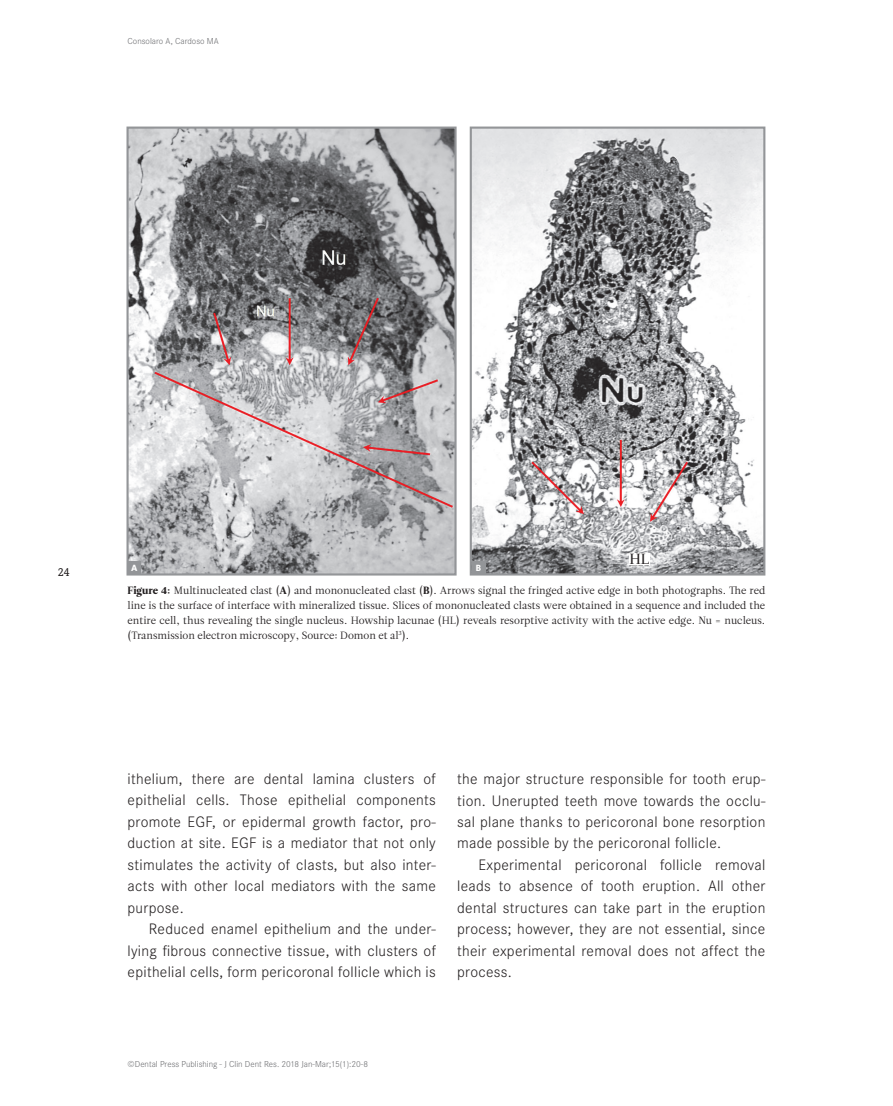
<style>
.page{position:relative;width:893px;height:1106px;background:#fff}
.page>*{position:absolute;margin:0;border:0;box-sizing:border-box;transform-origin:0 0}
.t1{font:300 15.75px/21.5px "Corporate STOT";letter-spacing:.02em;color:#231f20;text-align:justify}
.t2{font:14.7px "Leitura Roman 2";color:#231f20}
.t3{font:500 12px "Corporate ETOT";color:#231f20}
.t4{font:10.5px/15px "Leitura Roman 1";color:#231f20;text-align:justify}
.t5{font:300 9px "Corporate STOT";color:#6c6d70}
.t6{font:700 9px "Whitney";color:#fff}
.s1{font-family:"Leitura Roman 4"}
</style>
<div class="page">
<img style="left:129px;top:129px;width:325px;height:443px">
<div style="left:126px;top:126px;width:331px;height:449px;border:2px solid #939598"></div>
<img style="left:473px;top:129px;width:289px;height:443px">
<div style="left:470px;top:126px;width:295px;height:449px;border:2px solid #939598"></div>
<div style="left:128px;top:561px;width:13px;height:13px;background:#939598"></div>
<div style="left:472px;top:561px;width:13px;height:13px;background:#939598"></div>
<div style="left:629px;top:553px;width:21px;height:11px;background:#fff"></div>
<p class="t5" style="left:128px;top:36px;width:93px">Consolaro A, Cardoso MA</p>
<p class="t3" style="left:58px;top:565px;width:13px">24</p>
<p class="t6" style="left:131px;top:561px;width:8px">A</p>
<p class="t6" style="left:476px;top:561px;width:7px">B</p>
<p class="t2" style="left:629px;top:550px;width:21px">HL</p>
<p class="t4" style="left:128px;top:582px;width:639px"><span class="s1">Figure 4:</span> Multinucleated clast (<span class="s1">A</span>) and mononucleated clast (<span class="s1">B</span>). Arrows signal the fringed active edge in both photographs. The red line is the surface of interface with mineralized tissue. Slices of mononucleated clasts were obtained in a sequence and included the entire cell, thus revealing the single nucleus. Howship lacunae (HL) reveals resorptive activity with the active edge. Nu = nucleus. (Transmission electron microscopy, Source: Domon et al<sup>3</sup>).</p>
<p class="t1" style="left:128px;top:768px;width:310px">ithelium, there are dental lamina clusters of epithelial cells. Those epithelial components promote EGF, or epidermal growth factor, pro&shy;duction at site. EGF is a mediator that not only stimulates the activity of clasts, but also inter&shy;acts with other local mediators with the same purpose.</p>
<p class="t1" style="left:128px;top:918px;width:310px;text-indent:21px">Reduced enamel epithelium and the under&shy;lying fibrous connective tissue, with clusters of epithelial cells, form pericoronal follicle which is</p>
<p class="t1" style="left:457px;top:768px;width:310px">the major structure responsible for tooth erup&shy;tion. Unerupted teeth move towards the occlu&shy;sal plane thanks to pericoronal bone resorption made possible by the pericoronal follicle.</p>
<p class="t1" style="left:457px;top:854px;width:310px;text-indent:21px">Experimental pericoronal follicle removal leads to absence of tooth eruption. All other dental structures can take part in the eruption process; however, they are not essential, since their experimental removal does not affect the process.</p>
<p class="t5" style="left:128px;top:1058px;width:242px">©Dental Press Publishing - J Clin Dent Res. 2018 Jan-Mar;15(1):20-8</p>
</div>
